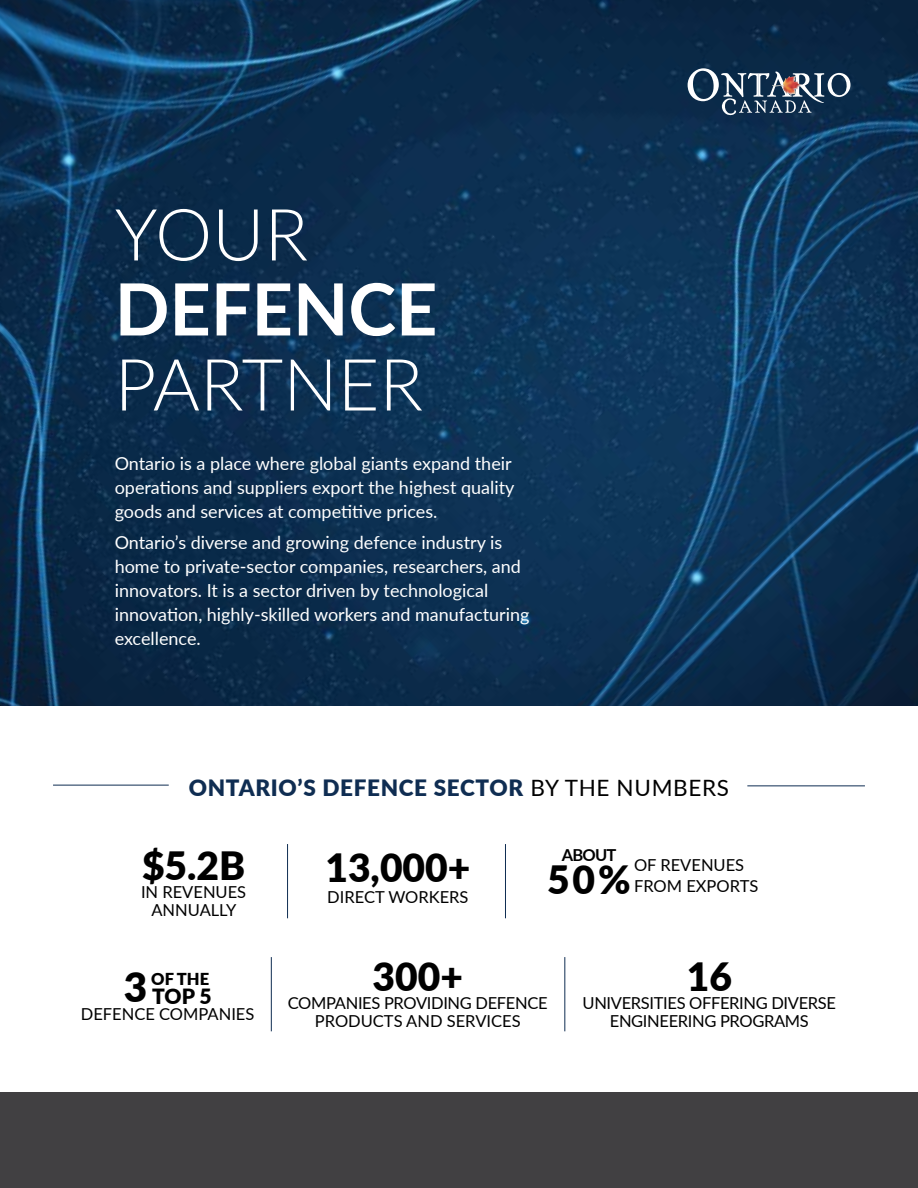
<style>
.page{position:relative;width:918px;height:1188px;background:#fff}
.page>*{position:absolute;margin:0;border:0;box-sizing:border-box;transform-origin:0 0}
.t1{font:300 72px "Ymgtxf Lato";color:#fff}
.t2{font:700 72px "Qhsqbv Lato";color:#fff}
.t3{font:900 40.5px "Dkjtpp Lato";color:#000}
.t4{font:900 39px "Dkjtpp Lato";color:#000}
.t5{font:900 22.5px "Dkjtpp Lato";letter-spacing:.03em;color:#0f2d52}
.t6{font:900 21px "Dkjtpp Lato";color:#000}
.t7{font:18px/24px "Spxltm Lato";color:#fff}
.t8{font:18px "Wrqdfd Lato";color:#fff}
.t9{font:16.5px/18px "Spxltm Lato";letter-spacing:-.02em;color:#000;text-align:center}
.t10{font:16.5px "Spxltm Lato";color:#000}
.t11{font:16.5px "Wrqdfd Lato";color:#000}
.t12{font:700 16.5px "Qhsqbv Lato";letter-spacing:-.05em;color:#000}
.t13{font:900 16.5px "Dkjtpp Lato";color:#000}
.s1{font-family:"Wrqdfd Lato";font-weight:400;color:#000}
</style>
<div class="page">
<img style="left:0;top:0;width:918px;height:705px">
<hr style="left:287px;top:844px;width:1px;height:74px;background:#0f2d52">
<hr style="left:505px;top:844px;width:1px;height:74px;background:#0f2d52">
<hr style="left:564px;top:957px;width:1px;height:74px;background:#0f2d52">
<hr style="left:271px;top:957px;width:1px;height:74px;background:#0f2d52">
<hr style="left:747px;top:785px;width:118px;height:1px;background:#0f2d52">
<hr style="left:53px;top:785px;width:116px;height:1px;background:#0f2d52">
<div style="left:0;top:1093px;width:918px;height:95px;background:#414042"></div>
<svg style="left:688px;top:68px;width:162px;height:47px;background:#42586f"></svg>
<h1 class="t1" style="left:115px;top:184px;width:195px">YOUR</h1>
<h1 class="t2" style="left:115px;top:256px;width:324px">DEFENCE</h1>
<h1 class="t1" style="left:115px;top:335px;width:310px">PARTNER</h1>
<p class="t8" style="left:115px;top:451px;width:399px">Ontario is a place where global giants expand their</p>
<p class="t7" style="left:115px;top:475px;width:401px">operations and suppliers export the highest quality goods and services at competitive prices.</p>
<p class="t7" style="left:115px;top:530px;width:389px">Ontario’s diverse and growing defence industry is</p>
<p class="t8" style="left:115px;top:554px;width:408px">home to private-sector companies, researchers, and</p>
<p class="t7" style="left:115px;top:578px;width:416px">innovators. It is a sector driven by technological innovation, highly-skilled workers and manufacturing excellence.</p>
<p class="t5" style="left:189px;top:771px;width:542px">ONTARIO’S DEFENCE SECTOR <span class="s1">BY THE NUMBERS</span></p>
<h3 class="t4" style="left:142px;top:837px;width:105px">$5.2B</h3>
<p class="t10" style="left:141px;top:881px;width:107px">IN REVENUES</p>
<p class="t11" style="left:151px;top:899px;width:87px">ANNUALLY</p>
<h3 class="t4" style="left:325px;top:838px;width:147px">13,000+</h3>
<p class="t10" style="left:327px;top:885px;width:143px">DIRECT WORKERS</p>
<p class="t12" style="left:562px;top:843px;width:56px">ABOUT</p>
<h3 class="t4" style="left:547px;top:851px;width:85px">50%</h3>
<p class="t10" style="left:634px;top:854px;width:112px">OF REVENUES</p>
<p class="t10" style="left:634px;top:875px;width:126px">FROM EXPORTS</p>
<h3 class="t4" style="left:373px;top:948px;width:92px">300+</h3>
<p class="t9" style="left:288px;top:994px;width:261px">COMPANIES PROVIDING DEFENCE<br>PRODUCTS AND SERVICES</p>
<p class="t9" style="left:583px;top:994px;width:255px">UNIVERSITIES OFFERING DIVERSE<br>ENGINEERING PROGRAMS</p>
<h2 class="t3" style="left:124px;top:957px;width:25px">3</h2>
<p class="t13" style="left:151px;top:967px;width:60px">OF THE</p>
<h3 class="t4" style="left:687px;top:948px;width:47px">16</h3>
<p class="t6" style="left:152px;top:980px;width:61px">TOP 5</p>
<p class="t10" style="left:81px;top:1002px;width:175px">DEFENCE COMPANIES</p>
</div>
